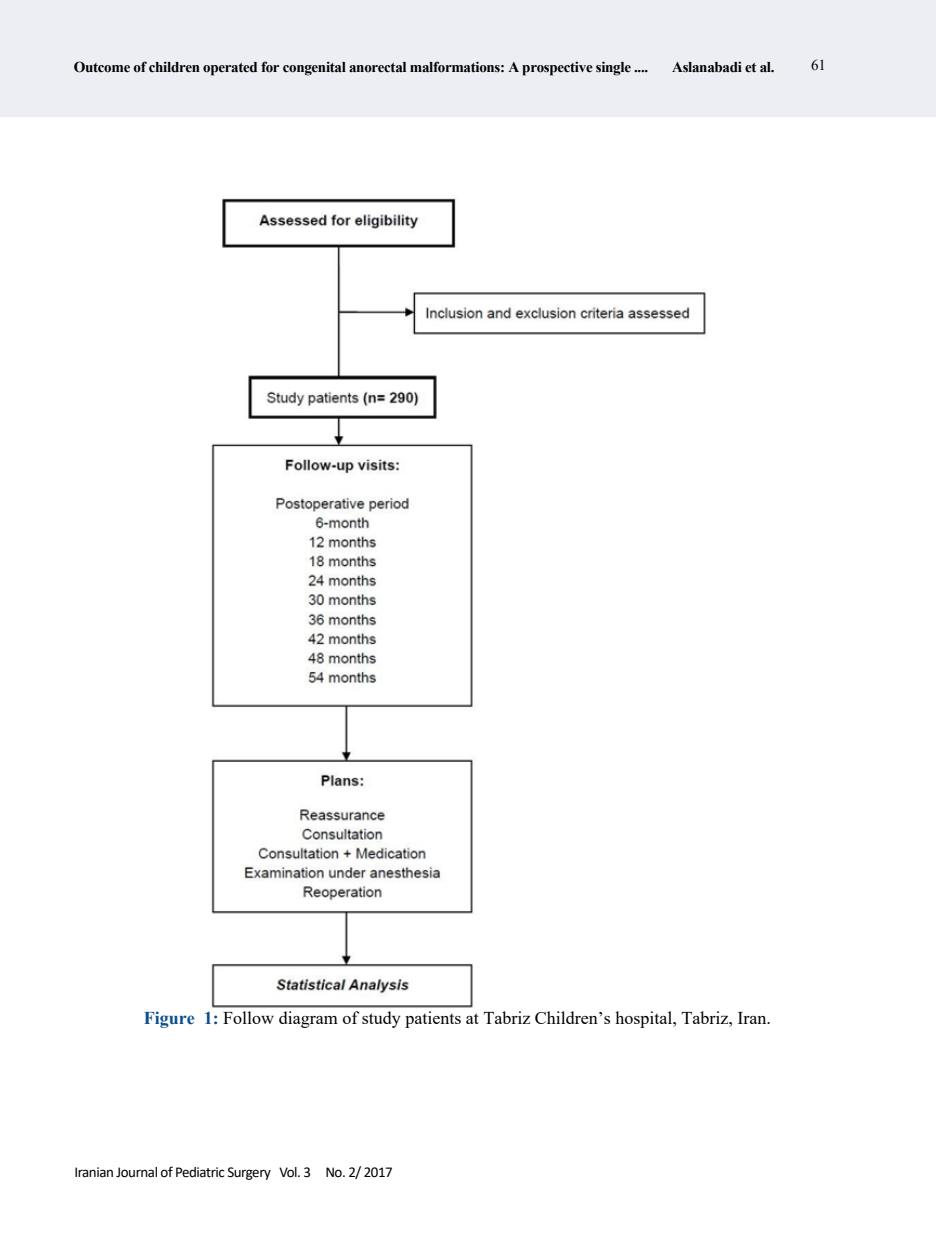
<style>
.page{position:relative;width:936px;height:1234px;background:#fff}
.page>*{position:absolute;margin:0;border:0;box-sizing:border-box;transform-origin:0 0}
.t1{font:18px "Times New Roman";color:#000}
.t2{font:700 15px "Times New Roman";letter-spacing:-.02em;color:#000}
.t3{font:15px "Calibri";letter-spacing:-.03em;color:#000}
.t4{font:15px "Times New Roman";color:#000}
.s1{font-weight:700;color:#0b4d8b}
</style>
<div class="page">
<div style="left:0;top:0;width:935px;height:117px;background:#edeef4"></div>
<img style="left:211px;top:198px;width:495px;height:810px">
<p class="t2" style="left:74px;top:56px;width:576px">Outcome of children operated for congenital anorectal malformations: A prospective single ....</p>
<p class="t2" style="left:672px;top:56px;width:104px">Aslanabadi et al.</p>
<p class="t4" style="left:811px;top:54px;width:16px">61</p>
<p class="t1" style="left:144px;top:1005px;width:628px"><span class="s1">Figure 1:</span> Follow diagram of study patients at Tabriz Children’s hospital, Tabriz, Iran.</p>
<p class="t3" style="left:74px;top:1161px;width:320px">Iranian Journal of Pediatric Surgery Vol. 3 No. 2/ 2017</p>
</div>
